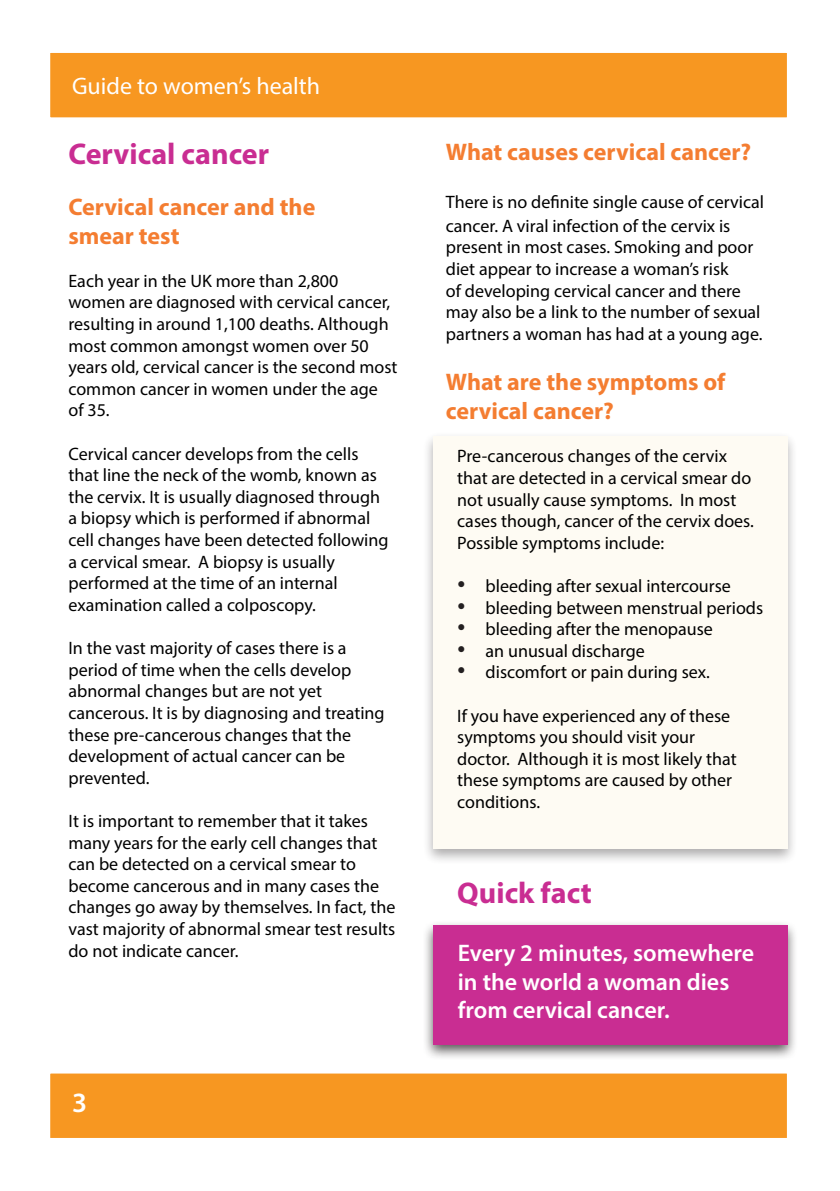
<style>
.page{position:relative;width:840px;height:1191px;background:#fff}
.page>*{position:absolute;margin:0;border:0;box-sizing:border-box;transform-origin:0 0}
.t1{font:700 30px "Myriad Pro";color:#c92d92}
.t2{font:600 28px "Myriad Pro";color:#fff}
.t3{font:700 24px/28.8px "Myriad Pro";color:#f47d31}
.t4{font:600 24px/28.8px "Myriad Pro";color:#fff}
.t5{font:24px "Myriad Pro";color:#fff}
.t6{font:18px/21.6px "Myriad Pro";color:#000}
.s1{font-family:"Times New Roman";font-size:24px;color:#231f20}
</style>
<div class="page">
<div style="left:48px;top:1071px;width:740px;height:69px;background:#f79721;border:2px solid #fff"></div>
<div style="left:48px;top:51px;width:740px;height:68px;background:#f79721;border:2px solid #fff"></div>
<div style="left:422px;top:431px;width:376px;height:435px;background:#231f20;opacity:.75"></div>
<div style="left:433px;top:436px;width:354px;height:413px;background:#fefbf3"></div>
<div style="left:422px;top:919px;width:376px;height:141px;background:#231f20;opacity:.75"></div>
<div style="left:433px;top:925px;width:354px;height:119px;background:#c92d92"></div>
<h3 class="t5" style="left:72px;top:71px;width:249px">Guide to women’s health</h3>
<p class="t1" style="left:68px;top:135px;width:202px">Cervical cancer</p>
<p class="t3" style="left:68px;top:191px;width:248px">Cervical cancer and the smear test</p>
<p class="t6" style="left:68px;top:270px;width:330px">Each year in the UK more than 2,800 women are diagnosed with cervical cancer, resulting in around 1,100 deaths. Although most common amongst women over 50 years old, cervical cancer is the second most common cancer in women under the age<br>of 35.</p>
<p class="t6" style="left:68px;top:442px;width:321px">Cervical cancer develops from the cells that line the neck of the womb, known as the cervix. It is usually diagnosed through a biopsy which is performed if abnormal cell changes have been detected following a cervical smear. A biopsy is usually performed at the time of an internal examination called a colposcopy.</p>
<p class="t6" style="left:68px;top:637px;width:317px">In the vast majority of cases there is a period of time when the cells develop abnormal changes but are not yet cancerous. It is by diagnosing and treating these pre-cancerous changes that the development of actual cancer can be prevented.</p>
<p class="t6" style="left:68px;top:810px;width:328px">It is important to remember that it takes many years for the early cell changes that can be detected on a cervical smear to become cancerous and in many cases the changes go away by themselves. In fact, the vast majority of abnormal smear test results do not indicate cancer.</p>
<p class="t2" style="left:72px;top:1084px;width:17px">3</p>
<p class="t3" style="left:445px;top:136px;width:307px">What causes cervical cancer?</p>
<p class="t6" style="left:445px;top:189px;width:319px;line-height:24px">There is no definite single cause of cervical cancer. A viral infection of the cervix is</p>
<p class="t6" style="left:445px;top:236px;width:318px">present in most cases. Smoking and poor diet appear to increase a woman’s risk<br>of developing cervical cancer and there may also be a link to the number of sexual partners a woman has had at a young age.</p>
<p class="t3" style="left:445px;top:367px;width:281px">What are the symptoms of cervical cancer?</p>
<p class="t6" style="left:457px;top:445px;width:298px">Pre-cancerous changes of the cervix that are detected in a cervical smear do not usually cause symptoms. In most cases though, cancer of the cervix does.<br>Possible symptoms include:</p>
<p class="t6" style="left:457px;top:575px;width:275px"><span class="s1">•</span> bleeding after sexual intercourse</p>
<p class="t6" style="left:457px;top:596px;width:307px"><span class="s1">•</span> bleeding between menstrual periods</p>
<p class="t6" style="left:457px;top:618px;width:257px"><span class="s1">•</span> bleeding after the menopause</p>
<p class="t6" style="left:457px;top:639px;width:189px"><span class="s1">•</span> an unusual discharge</p>
<p class="t6" style="left:457px;top:661px;width:254px"><span class="s1">•</span> discomfort or pain during sex.</p>
<p class="t6" style="left:457px;top:704px;width:281px">If you have experienced any of these symptoms you should visit your doctor. Although it is most likely that these symptoms are caused by other conditions.</p>
<p class="t1" style="left:457px;top:873px;width:136px">Quick fact</p>
<p class="t4" style="left:457px;top:937px;width:298px">Every 2 minutes, somewhere in the world a woman dies from cervical cancer.</p>
</div>
